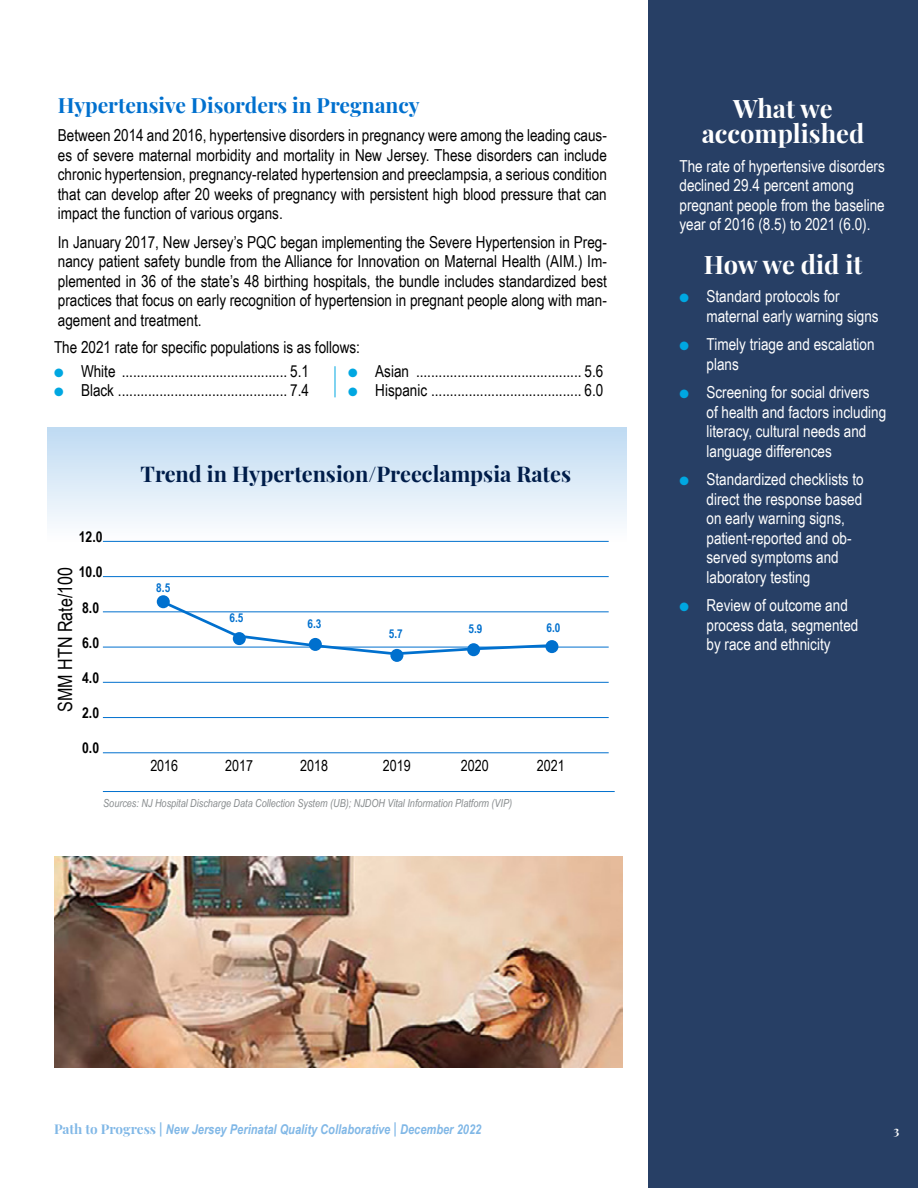
<style>
.page{position:relative;width:918px;height:1188px;background:#fff}
.page>*{position:absolute;margin:0;border:0;box-sizing:border-box;transform-origin:0 0}
.t1{font:700 25.5px/25.5px "Playfair Display";color:#fff;text-align:center}
.t2{font:700 21.75px "Playfair Display";color:#001d4a}
.t3{font:700 21px "Playfair Display";color:#0070ce}
.t4{font:19.65px "Arial Narrow";color:#000}
.t5{font:16.5px/19.5px "Arial Narrow";color:#000;text-align:justify}
.t6{font:16.5px/19.5px "Arial Narrow";color:#fff}
.t7{font:15.3px "Arial Narrow";color:#000}
.t8{font:700 14.85px "Arial Narrow";color:#000}
.t9{font:italic 700 13.5px "Arial Narrow";color:#0070ce}
.t10{font:700 12.15px "Arial Narrow";color:#0070ce}
.t11{font:700 12px "Playfair Display";color:#fff}
.t12{font:italic 11.1px "Arial Narrow";color:#888c8e}
.s1{color:#00a7e1}
.s2{font-family:"Playfair Display";font-style:normal}
</style>
<div class="page">
<img style="left:54px;top:857px;width:569px;height:210px">
<hr style="left:0;top:0;width:1px;height:1188px;background:#001d4a">
<div style="left:648px;top:0;width:270px;height:1188px;background:#273f65"></div>
<div style="left:47px;top:427px;width:579px;height:128px;background:linear-gradient(to bottom,#bfdaf2,#fff)"></div>
<svg style="left:157px;top:595px;width:13px;height:13px"></svg>
<svg style="left:390px;top:649px;width:13px;height:13px"></svg>
<div style="left:545px;top:640px;width:13px;height:13px;background:#0070ce;border-radius:50%"></div>
<hr style="left:103px;top:541px;width:506px;height:1px;background:#0070ce">
<hr style="left:103px;top:576px;width:506px;height:1px;background:#0070ce">
<hr style="left:103px;top:612px;width:506px;height:1px;background:#0070ce">
<hr style="left:103px;top:647px;width:506px;height:1px;background:#0070ce">
<hr style="left:103px;top:682px;width:506px;height:1px;background:#0070ce">
<hr style="left:103px;top:717px;width:506px;height:1px;background:#0070ce">
<hr style="left:103px;top:752px;width:506px;height:1px;background:#0070ce">
<svg style="left:159px;top:598px;width:393px;height:59px"></svg>
<hr style="left:103px;top:791px;width:512px;height:1px;background:#0070ce">
<hr style="left:335px;top:366px;width:1px;height:31px;background:#00a7e1">
<p class="t3" style="left:58px;top:88px;width:363px">Hypertensive Disorders in Pregnancy</p>
<p class="t5" style="left:58px;top:125px;width:550px">Between 2014 and 2016, hypertensive disorders in pregnancy were among the leading caus&shy;es of severe maternal morbidity and mortality in New Jersey. These disorders can include chronic hypertension, pregnancy-related hypertension and preeclampsia, a serious condition that can develop after 20 weeks of pregnancy with persistent high blood pressure that can impact the function of various organs.</p>
<p class="t5" style="left:58px;top:232px;width:551px">In January 2017, New Jersey’s PQC began implementing the Severe Hypertension in Preg&shy;nancy patient safety bundle from the Alliance for Innovation on Maternal Health (AIM.) Im&shy;plemented in 36 of the state’s 48 birthing hospitals, the bundle includes standardized best practices that focus on early recognition of hypertension in pregnant people along with man&shy;agement and treatment.</p>
<p class="t5" style="left:54px;top:337px;width:308px">The 2021 rate for specific populations is as follows:</p>
<p class="t5" style="left:54px;top:361px;width:256px"><span class="s1">●</span> White ............................................ 5.1</p>
<p class="t5" style="left:54px;top:380px;width:256px"><span class="s1">●</span> Black ............................................. 7.4</p>
<p class="t5" style="left:348px;top:361px;width:256px"><span class="s1">●</span> Asian ............................................ 5.6</p>
<p class="t5" style="left:348px;top:380px;width:256px"><span class="s1">●</span> Hispanic ........................................ 6.0</p>
<p class="t8" style="left:79px;top:526px;width:25px">12.0</p>
<p class="t8" style="left:79px;top:561px;width:25px">10.0</p>
<p class="t8" style="left:82px;top:596px;width:18px">8.0</p>
<p class="t8" style="left:82px;top:631px;width:18px">6.0</p>
<p class="t8" style="left:82px;top:667px;width:18px">4.0</p>
<p class="t8" style="left:82px;top:702px;width:18px">2.0</p>
<p class="t8" style="left:82px;top:737px;width:18px">0.0</p>
<p class="t4" style="left:51px;top:712px;width:146px;rotate:-90deg">SMM HTN Rate/100</p>
<h2 class="t2" style="left:141px;top:457px;width:432px">Trend in Hypertension/Preeclampsia Rates</h2>
<p class="t10" style="left:156px;top:579px;width:15px">8.5</p>
<p class="t10" style="left:230px;top:609px;width:15px">6.5</p>
<p class="t10" style="left:308px;top:615px;width:15px">6.3</p>
<p class="t10" style="left:389px;top:625px;width:15px">5.7</p>
<p class="t10" style="left:469px;top:620px;width:15px">5.9</p>
<p class="t10" style="left:547px;top:618px;width:15px">6.0</p>
<p class="t7" style="left:150px;top:754px;width:29px">2016</p>
<p class="t7" style="left:225px;top:754px;width:29px">2017</p>
<p class="t7" style="left:300px;top:754px;width:29px">2018</p>
<p class="t7" style="left:383px;top:754px;width:29px">2019</p>
<p class="t7" style="left:461px;top:754px;width:29px">2020</p>
<p class="t7" style="left:537px;top:754px;width:29px">2021</p>
<p class="t12" style="left:103px;top:795px;width:410px">Sources: NJ Hospital Discharge Data Collection System (UB); NJDOH Vital Information Platform (VIP)</p>
<h1 class="t1" style="left:702px;top:93px;width:164px">What we accomplished</h1>
<p class="t6" style="left:680px;top:155px;width:207px">The rate of hypertensive disorders declined 29.4 percent among pregnant people from the baseline year of 2016 (8.5) to 2021 (6.0).</p>
<h1 class="t1" style="left:704px;top:249px;width:160px">How we did it</h1>
<p class="t6" style="left:706px;top:286px;width:174px;text-indent:-27px"><span class="s1">●</span> Standard protocols for maternal early warning signs</p>
<p class="t6" style="left:706px;top:334px;width:170px;text-indent:-27px"><span class="s1">●</span> Timely triage and escalation plans</p>
<p class="t6" style="left:706px;top:382px;width:181px;text-indent:-27px"><span class="s1">●</span> Screening for social drivers<br>of health and factors including literacy, cultural needs and language differences</p>
<p class="t6" style="left:706px;top:469px;width:159px;text-indent:-27px"><span class="s1">●</span> Standardized checklists to direct the response based on early warning signs, patient-reported and ob&shy;served symptoms and laboratory testing</p>
<p class="t6" style="left:706px;top:595px;width:153px;text-indent:-27px"><span class="s1">●</span> Review of outcome and process data, segmented by race and ethnicity</p>
<p class="t9" style="left:54px;top:1119px;width:429px"><span class="s2">Path to Progress |</span> New Jersey Perinatal Quality Collaborative <span class="s2">|</span> December 2022</p>
<p class="t11" style="left:894px;top:1121px;width:7px">3</p>
</div>
